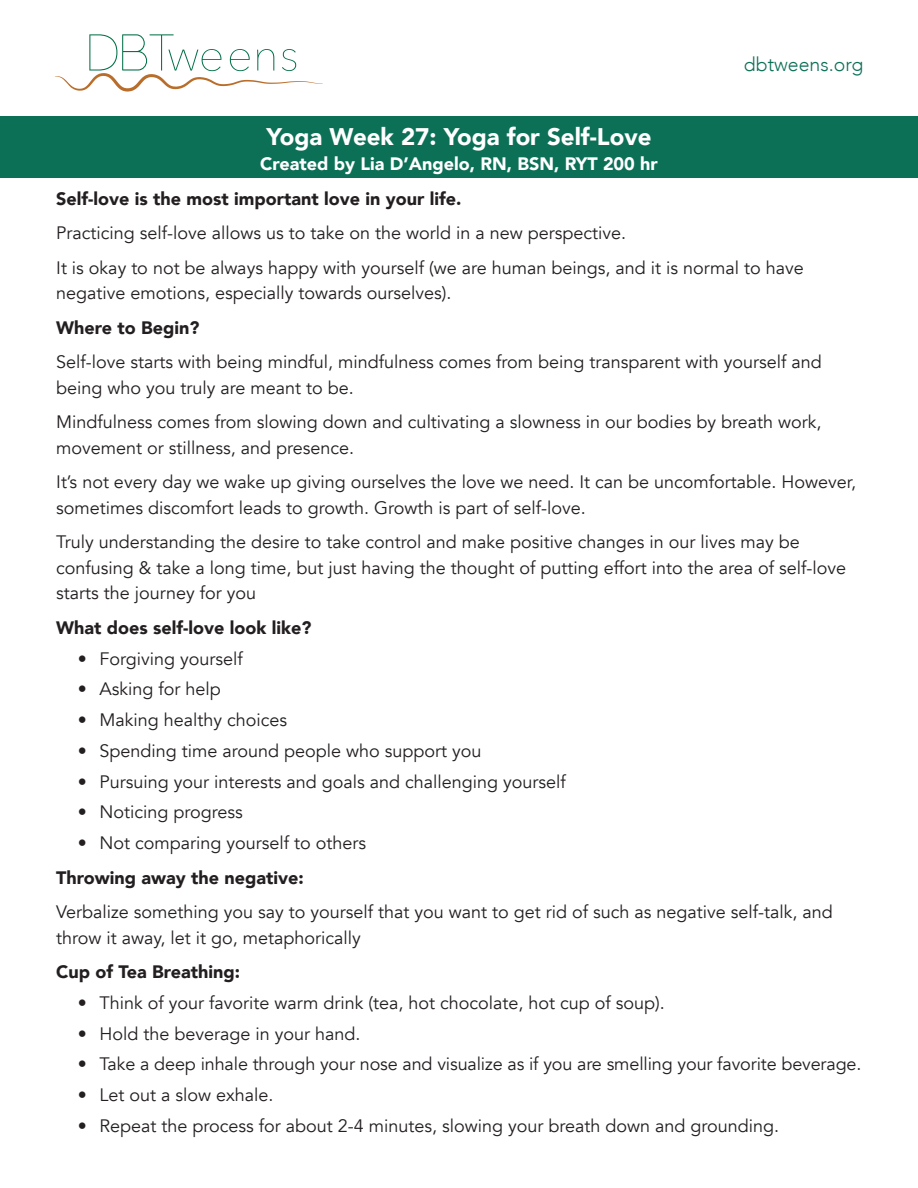
<style>
.page{position:relative;width:918px;height:1188px;background:#fff}
.page>*{position:absolute;margin:0;border:0;box-sizing:border-box;transform-origin:0 0}
.t1{font:900 24px "Avenir";color:#fff}
.t2{font:300 19.5px "Avenir";color:#0c7057}
.t3{font:18px/25.5px "Avenir";color:#231f20}
.t4{font:900 18px "Avenir";color:#231f20}
.t5{font:900 18px "Avenir";color:#fff}
</style>
<div class="page">
<div style="left:0;top:116px;width:918px;height:62px;background:#0c7057"></div>
<svg style="left:55px;top:34px;width:268px;height:58px"></svg>
<p class="t2" style="left:744px;top:53px;width:121px">dbtweens.org</p>
<h1 class="t1" style="left:266px;top:116px;width:387px">Yoga Week 27: Yoga for Self-Love</h1>
<p class="t5" style="left:260px;top:149px;width:399px">Created by Lia D’Angelo, RN, BSN, RYT 200 hr</p>
<p class="t4" style="left:56px;top:183px;width:407px">Self-love is the most important love in your life.</p>
<p class="t3" style="left:56px;top:216px;width:749px;line-height:34.5px">Practicing self-love allows us to take on the world in a new perspective.<br>It is okay to not be always happy with yourself (we are human beings, and it is normal to have</p>
<p class="t3" style="left:56px;top:281px;width:397px">negative emotions, especially towards ourselves).</p>
<p class="t4" style="left:56px;top:312px;width:145px">Where to Begin?</p>
<p class="t3" style="left:56px;top:350px;width:767px">Self-love starts with being mindful, mindfulness comes from being transparent with yourself and being who you truly are meant to be.</p>
<p class="t3" style="left:56px;top:410px;width:767px">Mindfulness comes from slowing down and cultivating a slowness in our bodies by breath work, movement or stillness, and presence.</p>
<p class="t3" style="left:56px;top:470px;width:801px">It’s not every day we wake up giving ourselves the love we need. It can be uncomfortable. However, sometimes discomfort leads to growth. Growth is part of self-love.</p>
<p class="t3" style="left:56px;top:530px;width:791px">Truly understanding the desire to take control and make positive changes in our lives may be confusing &amp; take a long time, but just having the thought of putting effort into the area of self-love starts the journey for you</p>
<p class="t4" style="left:56px;top:612px;width:257px">What does self-love look like?</p>
<p class="t3" style="left:78px;top:646px;width:166px">• Forgiving yourself</p>
<p class="t3" style="left:78px;top:677px;width:144px">• Asking for help</p>
<p class="t3" style="left:78px;top:708px;width:211px">• Making healthy choices</p>
<p class="t3" style="left:78px;top:738px;width:405px">• Spending time around people who support you</p>
<p class="t3" style="left:78px;top:769px;width:489px">• Pursuing your interests and goals and challenging yourself</p>
<p class="t3" style="left:78px;top:800px;width:166px">• Noticing progress</p>
<p class="t3" style="left:78px;top:831px;width:290px">• Not comparing yourself to others</p>
<p class="t4" style="left:56px;top:862px;width:249px">Throwing away the negative:</p>
<p class="t3" style="left:56px;top:900px;width:778px">Verbalize something you say to yourself that you want to get rid of such as negative self-talk, and throw it away, let it go, metaphorically</p>
<p class="t4" style="left:56px;top:956px;width:185px">Cup of Tea Breathing:</p>
<p class="t3" style="left:78px;top:990px;width:588px">• Think of your favorite warm drink (tea, hot chocolate, hot cup of soup).</p>
<p class="t3" style="left:78px;top:1021px;width:284px">• Hold the beverage in your hand.</p>
<p class="t3" style="left:78px;top:1052px;width:785px">• Take a deep inhale through your nose and visualize as if you are smelling your favorite beverage.</p>
<p class="t3" style="left:78px;top:1083px;width:197px">• Let out a slow exhale.</p>
<p class="t3" style="left:78px;top:1113px;width:703px">• Repeat the process for about 2-4 minutes, slowing your breath down and grounding.</p>
</div>
